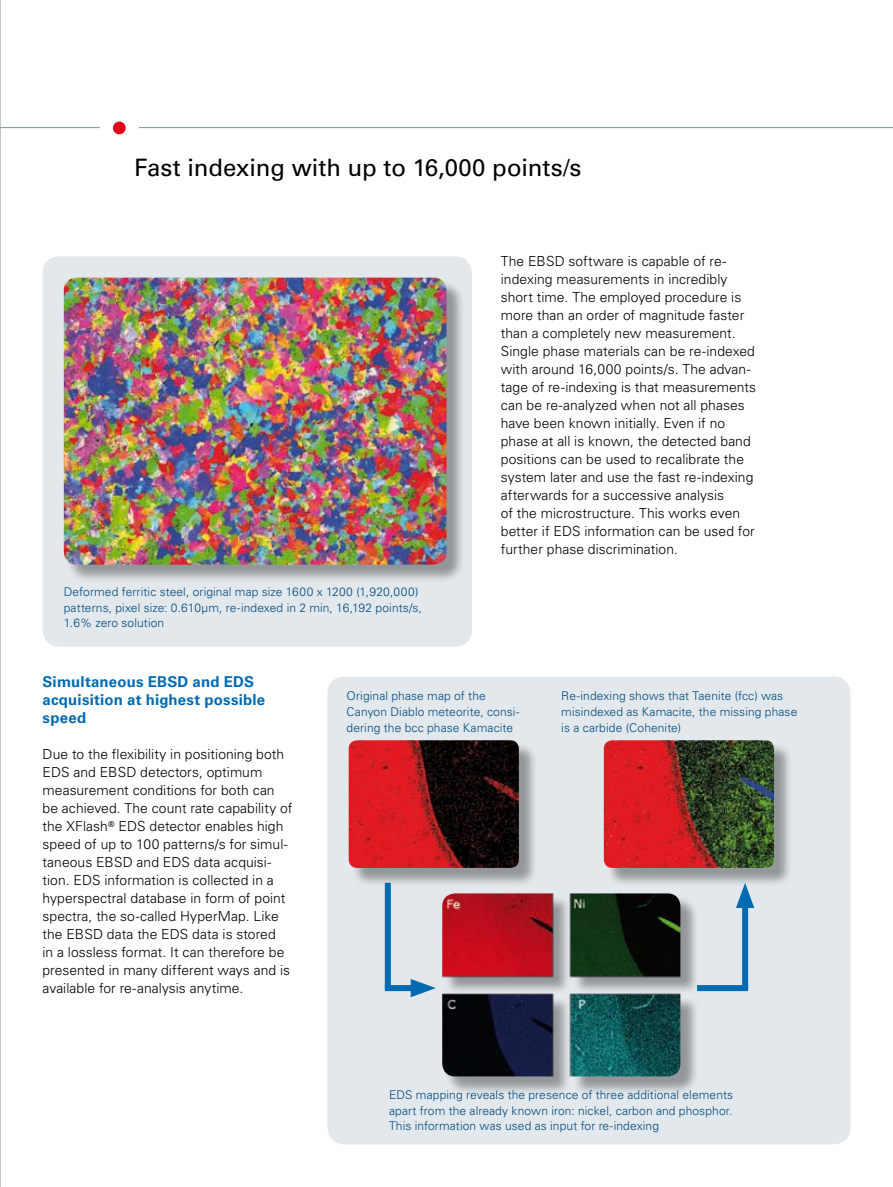
<style>
.page{position:relative;width:893px;height:1187px;background:#fff}
.page>*{position:absolute;margin:0;border:0;box-sizing:border-box;transform-origin:0 0}
.t1{font:24px "Univers LT Std";letter-spacing:-.005em;color:#000}
.t2{font:700 15px/18px "Univers LT Std";letter-spacing:.015em;color:#006ab2}
.t3{font:300 13.8px/18px "Univers LT Std";color:#000}
.t4{font:300 12px/15.8px "Univers LT Std";letter-spacing:.01em;color:#004a7f}
</style>
<div class="page">
<hr style="left:0;top:0;width:1px;height:1186px;background:#82939b">
<hr style="left:139px;top:127px;width:754px;height:1px;background:#82939b">
<hr style="left:0;top:127px;width:100px;height:1px;background:#82939b">
<div style="left:113px;top:121px;width:13px;height:13px;background:#e2001a;border-radius:50%"></div>
<div style="left:43px;top:256px;width:429px;height:390px;background:#e3e8ec;border-radius:17px"></div>
<div style="left:66px;top:280px;width:399px;height:303px;background:#000;opacity:.35"></div>
<img style="left:64px;top:277px;width:382px;height:287px">
<div style="left:327px;top:676px;width:523px;height:468px;background:#e3e8ec;border-radius:17px"></div>
<div style="left:351px;top:742px;width:186px;height:144px;background:#000;opacity:.35"></div>
<img style="left:349px;top:740px;width:170px;height:127px">
<div style="left:606px;top:742px;width:186px;height:144px;background:#000;opacity:.35"></div>
<img style="left:604px;top:740px;width:170px;height:127px">
<div style="left:444px;top:895px;width:255px;height:199px;background:#000;opacity:.35"></div>
<img style="left:442px;top:893px;width:238px;height:183px">
<div style="left:385px;top:985px;width:36px;height:6px;background:#006ab2"></div>
<svg style="left:411px;top:979px;width:25px;height:18px"></svg>
<div style="left:385px;top:882px;width:6px;height:107px;background:#006ab2"></div>
<div style="left:697px;top:985px;width:51px;height:6px;background:#006ab2"></div>
<div style="left:742px;top:897px;width:6px;height:92px;background:#006ab2"></div>
<svg style="left:736px;top:882px;width:18px;height:25px"></svg>
<h1 class="t1" style="left:134px;top:153px;width:449px">Fast indexing with up to 16,000 points/s</h1>
<p class="t4" style="left:64px;top:583px;width:360px">Deformed ferritic steel, original map size 1600 x 1200 (1,920,000) patterns, pixel size: 0.610µm, re-indexed in 2 min, 16,192 points/s,<br>1.6% zero solution</p>
<p class="t3" style="left:501px;top:252px;width:257px">The EBSD software is capable of re&shy;indexing measurements in incredibly short time. The employed procedure is more than an order of magnitude faster than a completely new measurement.<br>Single phase materials can be re-indexed with around 16,000 points/s. The advan&shy;tage of re-indexing is that measurements can be re-analyzed when not all phases have been known initially. Even if no phase at all is known, the detected band positions can be used to recalibrate the system later and use the fast re-indexing afterwards for a successive analysis<br>of the microstructure. This works even better if EDS information can be used for further phase discrimination.</p>
<p class="t2" style="left:43px;top:673px;width:224px">Simultaneous EBSD and EDS acquisition at highest possible speed</p>
<p class="t3" style="left:43px;top:745px;width:251px">Due to the flexibility in positioning both EDS and EBSD detectors, optimum measurement conditions for both can be achieved. The count rate capability of the XFlash<sup>®</sup> EDS detector enables high speed of up to 100 patterns/s for simul&shy;taneous EBSD and EDS data acquisi&shy;tion. EDS information is collected in a hyperspectral database in form of point spectra, the so-called HyperMap. Like the EBSD data the EDS data is stored<br>in a lossless format. It can therefore be presented in many different ways and is available for re-analysis anytime.</p>
<p class="t4" style="left:347px;top:688px;width:174px">Original phase map of the<br>Canyon Diablo meteorite, consi&shy;dering the bcc phase Kamacite</p>
<p class="t4" style="left:561px;top:688px;width:238px">Re-indexing shows that Taenite (fcc) was misindexed as Kamacite, the missing phase is a carbide (Cohenite)</p>
<p class="t4" style="left:389px;top:1086px;width:346px;text-align:justify">EDS mapping reveals the presence of three additional elements apart from the already known iron: nickel, carbon and phosphor.<br>This information was used as input for re-indexing</p>
</div>
